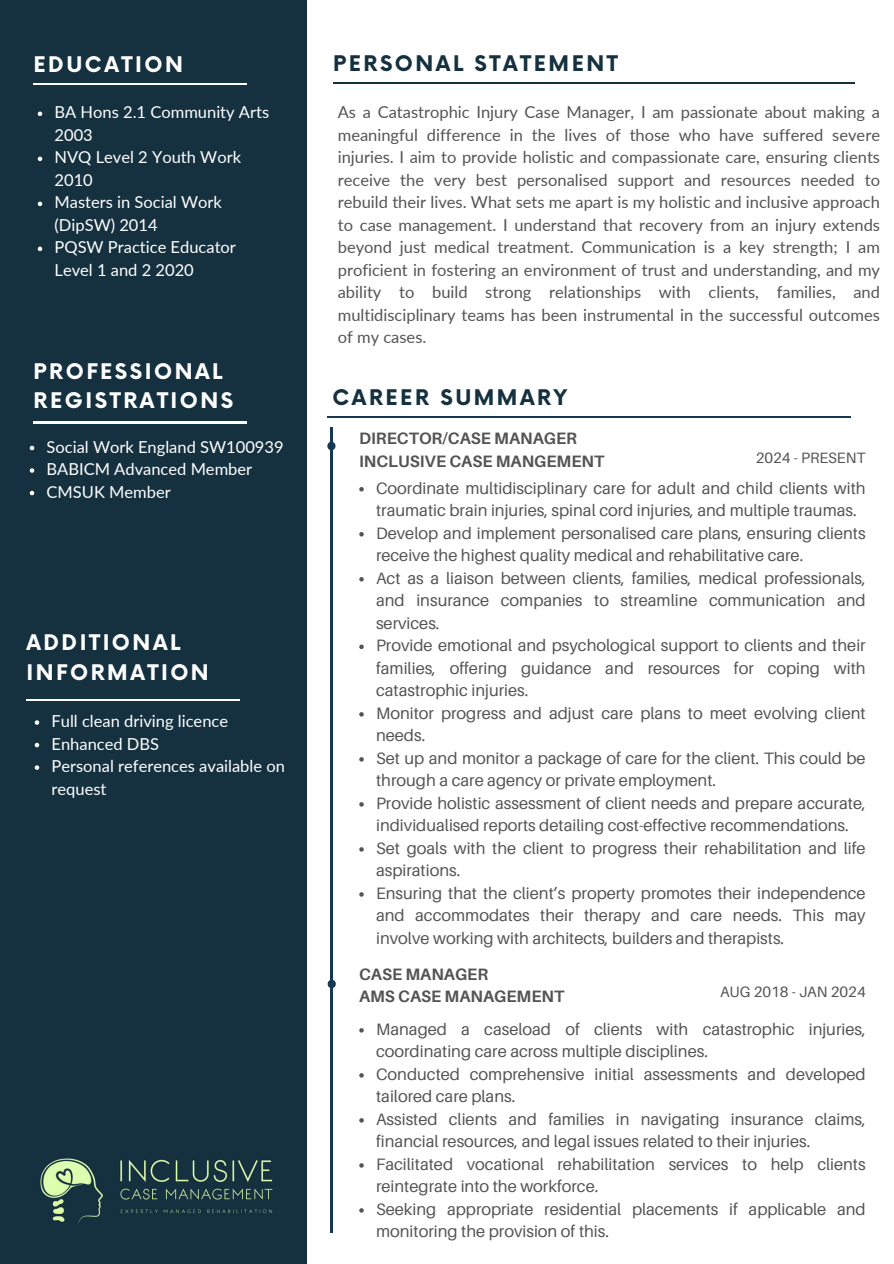
<style>
.page{position:relative;width:894px;height:1264px;background:#fff}
.page>*{position:absolute;margin:0;border:0;box-sizing:border-box;transform-origin:0 0}
.t1{font:700 21px/29.2px "Now";letter-spacing:.12em;color:#fff}
.t2{font:700 21px "Now";letter-spacing:.12em;color:#15313f}
.t3{font:16.5px/22.5px "Aileron";color:#545454}
.t4{font:16.5px/22.5px "Lato";color:#545454;text-align:justify}
.t5{font:16.5px/22.5px "Lato";color:#fff}
.t6{font:700 16.5px/22.5px "Aileron";color:#545454}
.t7{font:15px "Aileron";color:#545454}
</style>
<div class="page">
<div style="left:0;top:0;width:306px;height:1263px;background:#15313f"></div>
<hr style="left:34px;top:84px;width:213px;height:1px;background:#fff">
<svg style="left:38px;top:112px;width:4px;height:4px"></svg>
<svg style="left:38px;top:157px;width:4px;height:4px"></svg>
<svg style="left:38px;top:202px;width:4px;height:4px"></svg>
<svg style="left:38px;top:247px;width:4px;height:4px"></svg>
<hr style="left:34px;top:422px;width:213px;height:1px;background:#fff">
<svg style="left:30px;top:446px;width:4px;height:4px"></svg>
<svg style="left:30px;top:468px;width:4px;height:5px"></svg>
<svg style="left:30px;top:491px;width:4px;height:4px"></svg>
<hr style="left:26px;top:699px;width:214px;height:1px;background:#fff">
<svg style="left:35px;top:720px;width:4px;height:4px"></svg>
<svg style="left:35px;top:742px;width:4px;height:5px"></svg>
<svg style="left:35px;top:765px;width:4px;height:4px"></svg>
<img style="left:40px;top:1158px;width:233px;height:66px">
<hr style="left:327px;top:416px;width:523px;height:1px;background:#163853">
<svg style="left:327px;top:442px;width:8px;height:8px"></svg>
<hr style="left:330px;top:427px;width:2px;height:596px;background:#163853">
<svg style="left:359px;top:487px;width:4px;height:4px"></svg>
<svg style="left:359px;top:532px;width:4px;height:4px"></svg>
<svg style="left:359px;top:577px;width:4px;height:4px"></svg>
<svg style="left:359px;top:644px;width:4px;height:5px"></svg>
<svg style="left:359px;top:712px;width:4px;height:4px"></svg>
<svg style="left:359px;top:757px;width:4px;height:4px"></svg>
<svg style="left:359px;top:802px;width:4px;height:4px"></svg>
<svg style="left:359px;top:847px;width:4px;height:4px"></svg>
<svg style="left:359px;top:892px;width:4px;height:4px"></svg>
<hr style="left:330px;top:636px;width:2px;height:596px;background:#163853">
<hr style="left:333px;top:83px;width:521px;height:1px;background:#15313f">
<svg style="left:327px;top:979px;width:8px;height:9px"></svg>
<svg style="left:359px;top:1028px;width:4px;height:4px"></svg>
<svg style="left:359px;top:1073px;width:4px;height:4px"></svg>
<svg style="left:359px;top:1118px;width:4px;height:4px"></svg>
<svg style="left:359px;top:1163px;width:4px;height:4px"></svg>
<svg style="left:359px;top:1208px;width:4px;height:4px"></svg>
<h1 class="t1" style="left:34px;top:51px;width:151px">EDUCATION</h1>
<p class="t5" style="left:55px;top:101px;width:216px">BA Hons 2.1 Community Arts<br>2003</p>
<p class="t5" style="left:55px;top:146px;width:188px">NVQ Level 2 Youth Work<br>2010</p>
<p class="t5" style="left:55px;top:191px;width:169px">Masters in Social Work (DipSW) 2014</p>
<p class="t5" style="left:55px;top:236px;width:183px">PQSW Practice Educator<br>Level 1 and 2 2020</p>
<h1 class="t1" style="left:34px;top:358px;width:201px">PROFESSIONAL<br>REGISTRATIONS</h1>
<p class="t5" style="left:47px;top:435px;width:238px">Social Work England SW100939</p>
<p class="t5" style="left:47px;top:457px;width:207px">BABICM Advanced Member</p>
<p class="t5" style="left:47px;top:480px;width:126px">CMSUK Member</p>
<h1 class="t1" style="left:26px;top:629px;width:184px">ADDITIONAL<br>INFORMATION</h1>
<p class="t5" style="left:51px;top:709px;width:178px">Full clean driving licence</p>
<p class="t5" style="left:51px;top:732px;width:109px">Enhanced DBS</p>
<p class="t5" style="left:51px;top:754px;width:235px">Personal references available on request</p>
<p class="t2" style="left:333px;top:52px;width:286px">PERSONAL STATEMENT</p>
<p class="t4" style="left:337px;top:100px;width:543px">As a Catastrophic Injury Case Manager, I am passionate about making a meaningful difference in the lives of those who have suffered severe injuries. I aim to provide holistic and compassionate care, ensuring clients receive the very best personalised support and resources needed to rebuild their lives. What sets me apart is my holistic and inclusive approach to case management. I understand that recovery from an injury extends beyond just medical treatment. Communication is a key strength; I am proficient in fostering an environment of trust and understanding, and my ability to build strong relationships with clients, families, and multidisciplinary teams has been instrumental in the successful outcomes of my cases.</p>
<h1 class="t2" style="left:332px;top:386px;width:236px">CAREER SUMMARY</h1>
<h1 class="t6" style="left:359px;top:427px;width:247px">DIRECTOR/CASE MANAGER<br>INCLUSIVE CASE MANGEMENT</h1>
<h2 class="t3" style="left:376px;top:476px;width:491px">Coordinate multidisciplinary care for adult and child clients with traumatic brain injuries, spinal cord injuries, and multiple traumas.</h2>
<h3 class="t3" style="left:376px;top:521px;width:491px">Develop and implement personalised care plans, ensuring clients receive the highest quality medical and rehabilitative care.</h3>
<p class="t3" style="left:376px;top:566px;width:491px;text-align:justify">Act as a liaison between clients, families, medical professionals, and insurance companies to streamline communication and services.</p>
<p class="t3" style="left:376px;top:634px;width:491px;text-align:justify">Provide emotional and psychological support to clients and their families, offering guidance and resources for coping with catastrophic injuries.</p>
<p class="t3" style="left:376px;top:701px;width:491px">Monitor progress and adjust care plans to meet evolving client needs.</p>
<p class="t3" style="left:376px;top:746px;width:491px">Set up and monitor a package of care for the client. This could be through a care agency or private employment.</p>
<p class="t3" style="left:376px;top:791px;width:491px">Provide holistic assessment of client needs and prepare accurate, individualised reports detailing cost-effective recommendations.</p>
<p class="t3" style="left:376px;top:836px;width:491px">Set goals with the client to progress their rehabilitation and life aspirations.</p>
<p class="t3" style="left:376px;top:881px;width:491px;text-align:justify">Ensuring that the client’s property promotes their independence and accommodates their therapy and care needs. This may involve working with architects, builders and therapists.</p>
<p class="t7" style="left:755px;top:449px;width:111px">2024 - PRESENT</p>
<h2 class="t6" style="left:359px;top:962px;width:207px">CASE MANAGER<br>AMS CASE MANAGEMENT</h2>
<h3 class="t7" style="left:719px;top:982px;width:147px">AUG 2018 - JAN 2024</h3>
<p class="t3" style="left:376px;top:1017px;width:491px">Managed a caseload of clients with catastrophic injuries, coordinating care across multiple disciplines.</p>
<p class="t3" style="left:376px;top:1062px;width:491px">Conducted comprehensive initial assessments and developed tailored care plans.</p>
<p class="t3" style="left:376px;top:1107px;width:491px">Assisted clients and families in navigating insurance claims, financial resources, and legal issues related to their injuries.</p>
<p class="t3" style="left:376px;top:1152px;width:491px">Facilitated vocational rehabilitation services to help clients reintegrate into the workforce.</p>
<p class="t3" style="left:376px;top:1197px;width:491px">Seeking appropriate residential placements if applicable and monitoring the provision of this.</p>
</div>
